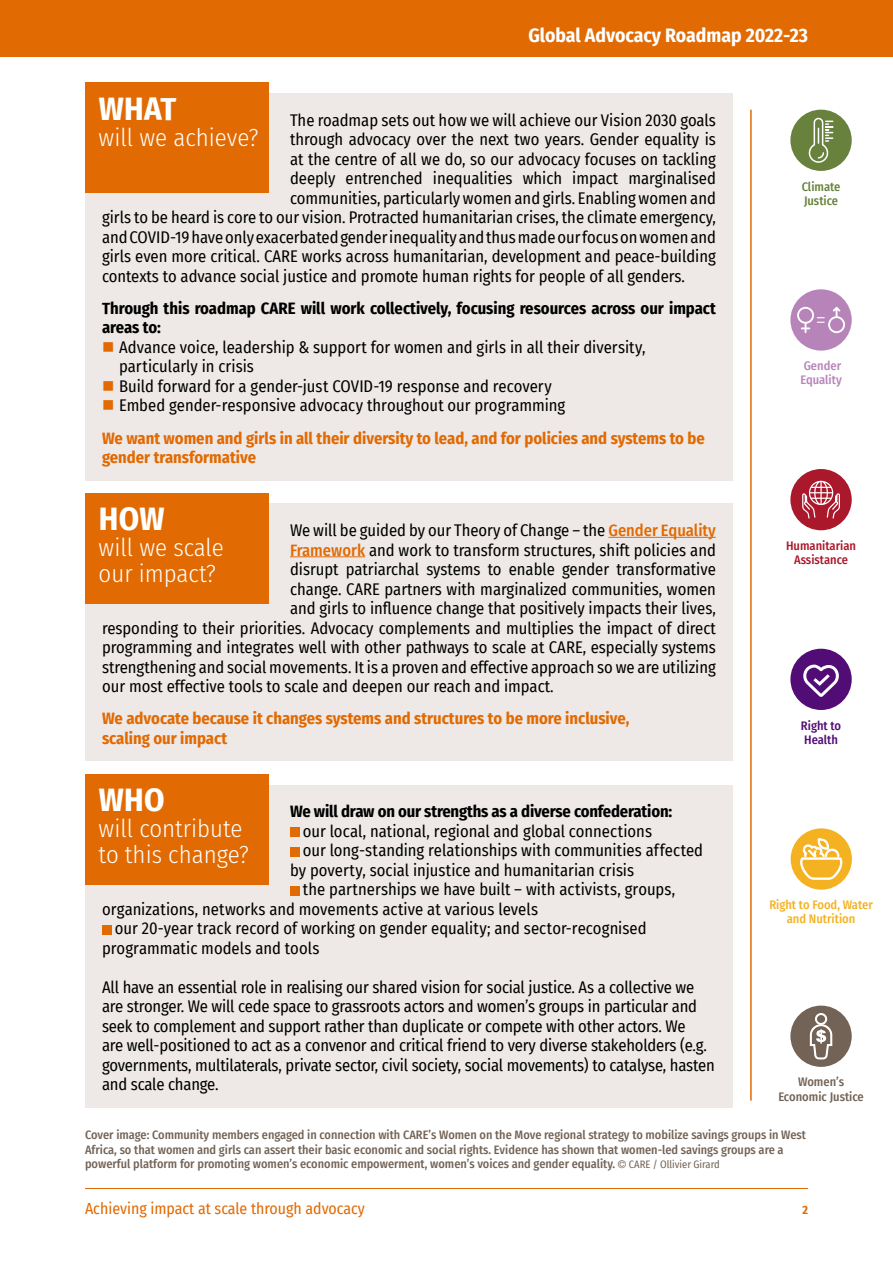
<style>
.page{position:relative;width:893px;height:1263px;background:#fff}
.page>*{position:absolute;margin:0;border:0;box-sizing:border-box;transform-origin:0 0}
._01_Heading{font:700 32.55px "Fira Sans Condensed";letter-spacing:.01em;color:#fff}
._01_Heading-2{font:300 24.75px "Fira Sans Condensed";color:#fff}
.t1{font:700 19.5px "Fira Sans Condensed";color:#fff}
.Body{font:16.5px/19.5px "Fira Sans Condensed";color:#000}
.Body_bullets{font:16.5px/19.5px "Fira Sans Condensed";color:#000}
.Body-2{font:700 16.5px/19.5px "Fira Sans Condensed";color:#e16a03}
.Body-3{font:700 16.5px/19.5px "Fira Sans Condensed";letter-spacing:-.01em;color:#000}
.t2{font:15.75px "Fira Sans Condensed";color:#e16a03}
._01_Heading-3{font:500 12.45px/14.2px "Fira Sans Condensed";color:#f4b223;text-align:center}
._01_Heading-4{font:500 12.45px/14.2px "Fira Sans Condensed";color:#aa182c;text-align:center}
._01_Heading-5{font:500 12.45px/14.2px "Fira Sans Condensed";color:#736356;text-align:center}
._01_Heading-6{font:500 12.45px/14.2px "Fira Sans Condensed";color:#68813c}
._01_Heading-7{font:500 12.45px/14.2px "Fira Sans Condensed";color:#b784ba}
._01_Heading-8{font:500 12.45px/14.2px "Fira Sans Condensed";color:#510c76}
.t3{font:500 12.3px/14.7px "Fira Sans Condensed";color:#736356}
.t4{font:700 12px "Fira Sans Condensed";color:#e16a03}
.s1{font-weight:500;color:#e16a03}
.s2{font-family:"Helvetica Neue";font-weight:400;font-size:10.5px}
.s3{font-weight:400;font-size:10.5px}
</style>
<div class="page">
<hr style="left:85px;top:1188px;width:723px;height:1px;background:#e16a03">
<div style="left:0;top:0;width:893px;height:57px;background:#e16a03"></div>
<div style="left:85px;top:93px;width:648px;height:387px;background:#eee9e7"></div>
<div style="left:85px;top:82px;width:184px;height:111px;background:#e16a03"></div>
<div style="left:85px;top:504px;width:648px;height:257px;background:#eee9e7"></div>
<hr style="left:608px;top:537px;width:108px;height:1px;background:#e16a03">
<hr style="left:290px;top:556px;width:75px;height:1px;background:#e16a03">
<div style="left:85px;top:493px;width:184px;height:111px;background:#e16a03"></div>
<div style="left:85px;top:785px;width:648px;height:322px;background:#eee9e7"></div>
<div style="left:290px;top:828px;width:9px;height:9px;background:#e16a03"></div>
<div style="left:290px;top:847px;width:9px;height:9px;background:#e16a03"></div>
<div style="left:290px;top:886px;width:9px;height:9px;background:#e16a03"></div>
<div style="left:102px;top:925px;width:9px;height:9px;background:#e16a03"></div>
<div style="left:85px;top:774px;width:184px;height:110px;background:#e16a03"></div>
<div style="left:790px;top:110px;width:62px;height:61px;background:#68813c;border-radius:50%"></div>
<svg style="left:809px;top:117px;width:25px;height:46px"></svg>
<div style="left:790px;top:289px;width:62px;height:62px;background:#b784ba;border-radius:50%"></div>
<svg style="left:797px;top:307px;width:48px;height:26px"></svg>
<div style="left:790px;top:469px;width:62px;height:61px;background:#aa182c;border-radius:50%"></div>
<svg style="left:802px;top:481px;width:38px;height:38px"></svg>
<div style="left:790px;top:649px;width:62px;height:61px;background:#510c76;border-radius:50%"></div>
<svg style="left:803px;top:665px;width:36px;height:32px"></svg>
<div style="left:791px;top:828px;width:61px;height:62px;background:#f4b223;border-radius:50%"></div>
<svg style="left:800px;top:838px;width:45px;height:42px"></svg>
<div style="left:790px;top:1005px;width:62px;height:62px;background:#736356;border-radius:50%"></div>
<svg style="left:809px;top:1013px;width:24px;height:47px"></svg>
<hr style="left:750px;top:110px;width:2px;height:991px;background:#e16a03">
<p class="t1" style="left:528px;top:19px;width:281px">Global Advocacy Roadmap 2022-23</p>
<p class="_01_Heading" style="left:99px;top:81px;width:79px">WHAT</p>
<p class="_01_Heading-2" style="left:99px;top:119px;width:161px">will we achieve?</p>
<p class="Body" style="left:290px;top:110px;width:427px">The roadmap sets out how we will achieve our Vision 2030 goals</p>
<p class="Body" style="left:290px;top:129px;width:427px">through advocacy over the next two years. Gender equality is</p>
<p class="Body" style="left:290px;top:149px;width:427px">at the centre of all we do, so our advocacy focuses on tackling</p>
<p class="Body" style="left:290px;top:168px;width:427px">deeply entrenched inequalities which impact marginalised</p>
<p class="Body" style="left:290px;top:188px;width:427px">communities, particularly women and girls. Enabling women and</p>
<p class="Body" style="left:102px;top:207px;width:615px">girls to be heard is core to our vision. Protracted humanitarian crises, the climate emergency,</p>
<p class="Body" style="left:102px;top:227px;width:615px">and COVID-19 have only exacerbated gender inequality and thus made our focus on women and</p>
<p class="Body" style="left:102px;top:246px;width:615px">girls even more critical. CARE works across humanitarian, development and peace-building</p>
<p class="Body" style="left:102px;top:266px;width:584px">contexts to advance social justice and promote human rights for people of all genders.</p>
<p class="Body-3" style="left:102px;top:297px;width:615px">Through this roadmap CARE will work collectively, focusing resources across our impact areas to:</p>
<p class="Body" style="left:119px;top:337px;width:528px">Advance voice, leadership &amp; support for women and girls in all their diversity, particularly in crisis</p>
<p class="Body" style="left:119px;top:376px;width:434px">Build forward for a gender-just COVID-19 response and recovery</p>
<p class="Body" style="left:119px;top:395px;width:448px">Embed gender-responsive advocacy throughout our programming</p>
<p class="Body-2" style="left:102px;top:427px;width:604px">We want women and girls in all their diversity to lead, and for policies and systems to be gender transformative</p>
<p class="_01_Heading" style="left:99px;top:492px;width:67px">HOW</p>
<p class="_01_Heading-2" style="left:99px;top:530px;width:127px">will we scale</p>
<p class="_01_Heading-2" style="left:99px;top:556px;width:119px">our impact?</p>
<p class="Body" style="left:290px;top:520px;width:427px">We will be guided by our Theory of Change – the <span class="s1">Gender Equality</span></p>
<p class="Body" style="left:290px;top:540px;width:427px"><span class="s1">Framework</span> and work to transform structures, shift policies and</p>
<p class="Body" style="left:290px;top:559px;width:427px">disrupt patriarchal systems to enable gender transformative</p>
<p class="Body" style="left:290px;top:579px;width:427px">change. CARE partners with marginalized communities, women</p>
<p class="Body" style="left:290px;top:598px;width:427px">and girls to influence change that positively impacts their lives,</p>
<p class="Body" style="left:102px;top:618px;width:615px">responding to their priorities. Advocacy complements and multiplies the impact of direct</p>
<p class="Body" style="left:102px;top:637px;width:615px">programming and integrates well with other pathways to scale at CARE, especially systems</p>
<p class="Body" style="left:102px;top:657px;width:615px">strengthening and social movements. It is a proven and effective approach so we are utilizing</p>
<p class="Body" style="left:102px;top:676px;width:453px">our most effective tools to scale and deepen our reach and impact.</p>
<p class="Body-2" style="left:102px;top:708px;width:529px">We advocate because it changes systems and structures to be more inclusive, scaling our impact</p>
<p class="_01_Heading-6" style="left:802px;top:178px;width:40px">Climate<br>Justice</p>
<p class="_01_Heading-7" style="left:800px;top:358px;width:43px">Gender<br>Equality</p>
<p class="_01_Heading-4" style="left:786px;top:538px;width:71px">Humanitarian<br>Assistance</p>
<p class="_01_Heading-8" style="left:801px;top:717px;width:42px">Right to<br>Health</p>
<p class="_01_Heading" style="left:99px;top:772px;width:67px">WHO</p>
<p class="_01_Heading-2" style="left:99px;top:811px;width:145px">will contribute</p>
<p class="_01_Heading-2" style="left:99px;top:836px;width:152px">to this change?</p>
<p class="Body-3" style="left:290px;top:801px;width:384px">We will draw on our strengths as a diverse confederation:</p>
<p class="Body_bullets" style="left:303px;top:821px;width:351px">our local, national, regional and global connections</p>
<p class="Body_bullets" style="left:290px;top:840px;width:415px;text-indent:13px">our long-standing relationships with communities affected by poverty, social injustice and humanitarian crisis</p>
<p class="Body_bullets" style="left:102px;top:879px;width:575px;text-indent:201px">the partnerships we have built – with activists, groups, organizations, networks and movements active at various levels</p>
<p class="Body_bullets" style="left:102px;top:918px;width:546px;text-indent:13px">our 20-year track record of working on gender equality; and sector-recognised programmatic models and tools</p>
<p class="Body" style="left:102px;top:977px;width:614px">All have an essential role in realising our shared vision for social justice. As a collective we are stronger. We will cede space to grassroots actors and women’s groups in particular and seek to complement and support rather than duplicate or compete with other actors. We<br>are well-positioned to act as a convenor and critical friend to very diverse stakeholders (e.g. governments, multilaterals, private sector, civil society, social movements) to catalyse, hasten and scale change.</p>
<p class="_01_Heading-3" style="left:769px;top:897px;width:105px">Right to Food, Water and Nutrition</p>
<p class="_01_Heading-5" style="left:778px;top:1074px;width:87px">Women’s<br>Economic Justice</p>
<p class="t3" style="left:85px;top:1127px;width:723px">Cover image: Community members engaged in connection with CARE’s Women on the Move regional strategy to mobilize savings groups in West<br>Africa, so that women and girls can assert their basic economic and social rights. Evidence has shown that women-led savings groups are a powerful platform for promoting women’s economic empowerment, women’s voices and gender equality. <span class="s2">©</span> <span class="s3">CARE / Ollivier Girard</span></p>
<p class="t2" style="left:85px;top:1197px;width:281px">Achieving impact at scale through advocacy</p>
<p class="t4" style="left:802px;top:1200px;width:7px">2</p>
</div>
